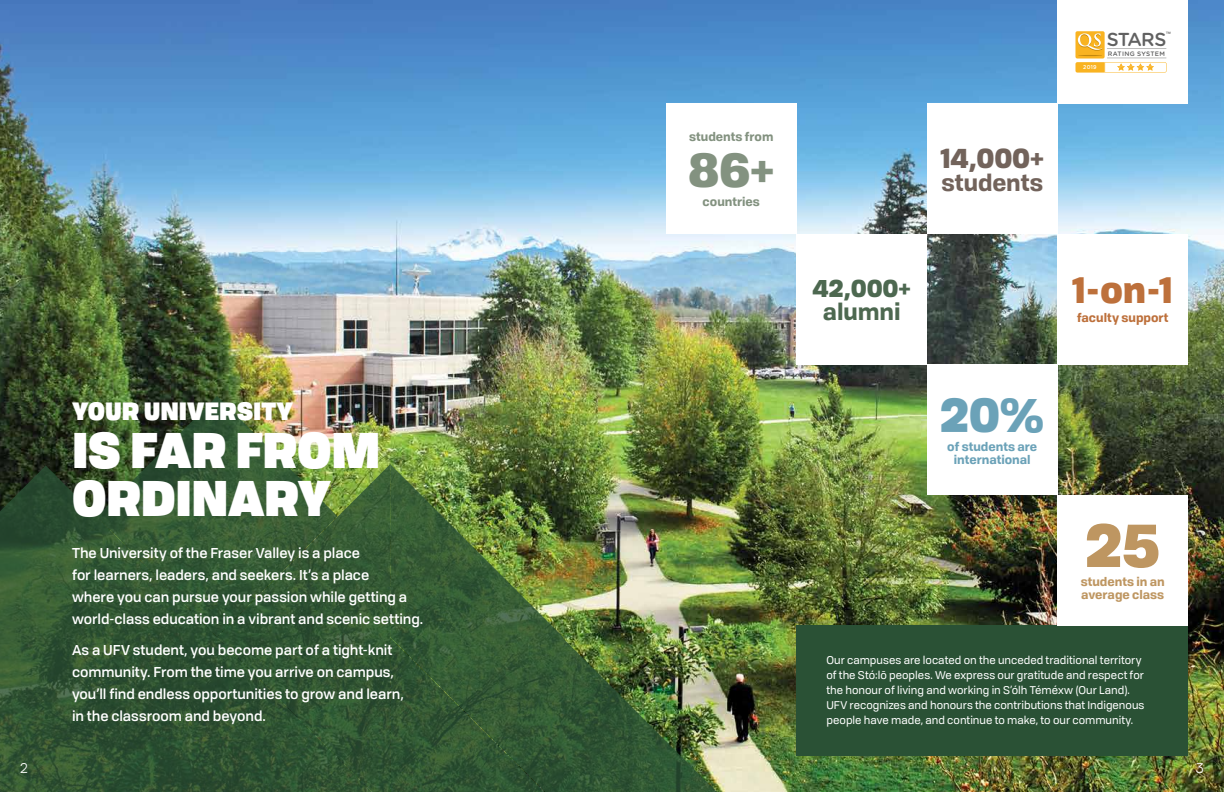
<style>
.page{position:relative;width:1224px;height:792px;background:#fff}
.page>*{position:absolute;margin:0;border:0;box-sizing:border-box;transform-origin:0 0}
.t1{font:900 60px "Tofino";color:#be9661}
.t2{font:900 48px/48px "Tofino";letter-spacing:-.01em;color:#fff}
.t3{font:900 47px "Tofino";color:#6ba2b8}
.t4{font:900 47px "Tofino";color:#839280}
.t5{font:900 36px "Tofino";color:#bd703b}
.t6{font:900 27px "Tofino";color:#72635b}
.t7{font:900 24px "Tofino";letter-spacing:-.005em;color:#fff}
.t8{font:900 24px "Tofino";color:#4d6850}
.t9{font:700 23px "Tofino";letter-spacing:-.005em;color:#72635b}
.t10{font:700 23px "Tofino";letter-spacing:-.005em;color:#4d6850}
.t11{font:500 18.8px "Gotham Rounded";letter-spacing:-.05em;color:#616161}
.t12{font:500 14px/22px "Tofino";color:#fff}
.t13{font:14px "Tofino";color:#fff}
.t14{font:700 12px/13px "Tofino";color:#6ba2b8;text-align:center}
.t15{font:700 12px "Tofino";letter-spacing:-.005em;color:#be9661}
.t16{font:700 12px "Tofino";color:#839280}
.t17{font:700 12px "Tofino";color:#bd703b}
.t18{font:11px/15px "Tofino";letter-spacing:.005em;color:#fff}
.t19{font:500 6.4px "Gotham Rounded";letter-spacing:.05em;color:#616161}
.t20{font:5.9px "Helvetica";color:#616161}
.t21{font:500 5.6px "Gotham Rounded";color:#fff;scale:.95 1}
</style>
<div class="page">
<img style="left:0;top:0;width:1224px;height:792px">
<svg style="left:46px;top:465px;width:171px;height:327px;background:#2f5031"></svg>
<svg style="left:0;top:465px;width:46px;height:327px;background:#325431"></svg>
<svg style="left:217px;top:464px;width:173px;height:328px;background:#355833"></svg>
<img style="left:97px;top:396px;width:241px;height:241px">
<img style="left:563px;top:638px;width:172px;height:154px">
<img style="left:390px;top:464px;width:173px;height:328px">
<div style="left:796px;top:626px;width:392px;height:130px;background:#2a5135"></div>
<div style="left:927px;top:104px;width:131px;height:130px;background:#fff"></div>
<div style="left:1058px;top:495px;width:130px;height:131px;background:#fff"></div>
<div style="left:1058px;top:234px;width:130px;height:130px;background:#fff"></div>
<div style="left:927px;top:364px;width:131px;height:131px;background:#fff"></div>
<div style="left:796px;top:234px;width:131px;height:130px;background:#fff"></div>
<div style="left:666px;top:104px;width:130px;height:130px;background:#fff"></div>
<div style="left:1058px;top:0;width:130px;height:104px;background:#fff"></div>
<svg style="left:1075px;top:62px;width:92px;height:11px"></svg>
<div style="left:1075px;top:31px;width:30px;height:28px;background:#f9b321;border-radius:2px"></div>
<svg style="left:1078px;top:33px;width:24px;height:23px"></svg>
<hr style="left:1107px;top:58px;width:59px;height:1px;background:#bdbdbc">
<hr style="left:1107px;top:48px;width:59px;height:1px;background:#bdbdbc">
<p class="t16" style="left:689px;top:127px;width:86px">students from</p>
<h3 class="t4" style="left:688px;top:129px;width:88px">86+</h3>
<p class="t16" style="left:703px;top:192px;width:59px">countries</p>
<h3 class="t6" style="left:940px;top:135px;width:105px">14,000+</h3>
<h3 class="t9" style="left:941px;top:163px;width:103px">students</h3>
<p class="t21" style="left:1083px;top:63px;width:16px">2019</p>
<p class="t20" style="left:1166px;top:29px;width:7px">™</p>
<h3 class="t11" style="left:1107px;top:26px;width:61px">STARS</h3>
<p class="t19" style="left:1108px;top:49px;width:59px">RATING SYSTEM</p>
<h3 class="t8" style="left:813px;top:268px;width:100px">42,000+</h3>
<h3 class="t10" style="left:823px;top:293px;width:79px">alumni</h3>
<h3 class="t5" style="left:1072px;top:260px;width:103px">1-on-1</h3>
<p class="t17" style="left:1077px;top:308px;width:93px">faculty support</p>
<h3 class="t3" style="left:940px;top:374px;width:106px">20%</h3>
<p class="t14" style="left:947px;top:439px;width:92px">of students are international</p>
<h3 class="t7" style="left:72px;top:390px;width:223px">YOUR UNIVERSITY</h3>
<h2 class="t2" style="left:72px;top:422px;width:310px">IS FAR FROM<br>ORDINARY</h2>
<p class="t12" style="left:72px;top:541px;width:353px">The University of the Fraser Valley is a place<br>for learners, leaders, and seekers. It’s a place<br>where you can pursue your passion while getting a world-class education in a vibrant and scenic setting.</p>
<p class="t12" style="left:72px;top:638px;width:333px">As a UFV student, you become part of a tight-knit community. From the time you arrive on campus, you’ll find endless opportunities to grow and learn, in the classroom and beyond.</p>
<p class="t18" style="left:826px;top:652px;width:319px">Our campuses are located on the unceded traditional territory of the Stó:lō peoples. We express our gratitude and respect for the honour of living and working in S’ólh Téméxw (Our Land).<br>UFV recognizes and honours the contributions that Indigenous people have made, and continue to make, to our community.</p>
<h1 class="t1" style="left:1085px;top:494px;width:76px">25</h1>
<p class="t15" style="left:1081px;top:585px;width:85px">average class</p>
<p class="t15" style="left:1081px;top:572px;width:86px">students in an</p>
<p class="t13" style="left:20px;top:758px;width:9px">2</p>
<p class="t13" style="left:1196px;top:758px;width:9px">3</p>
</div>
